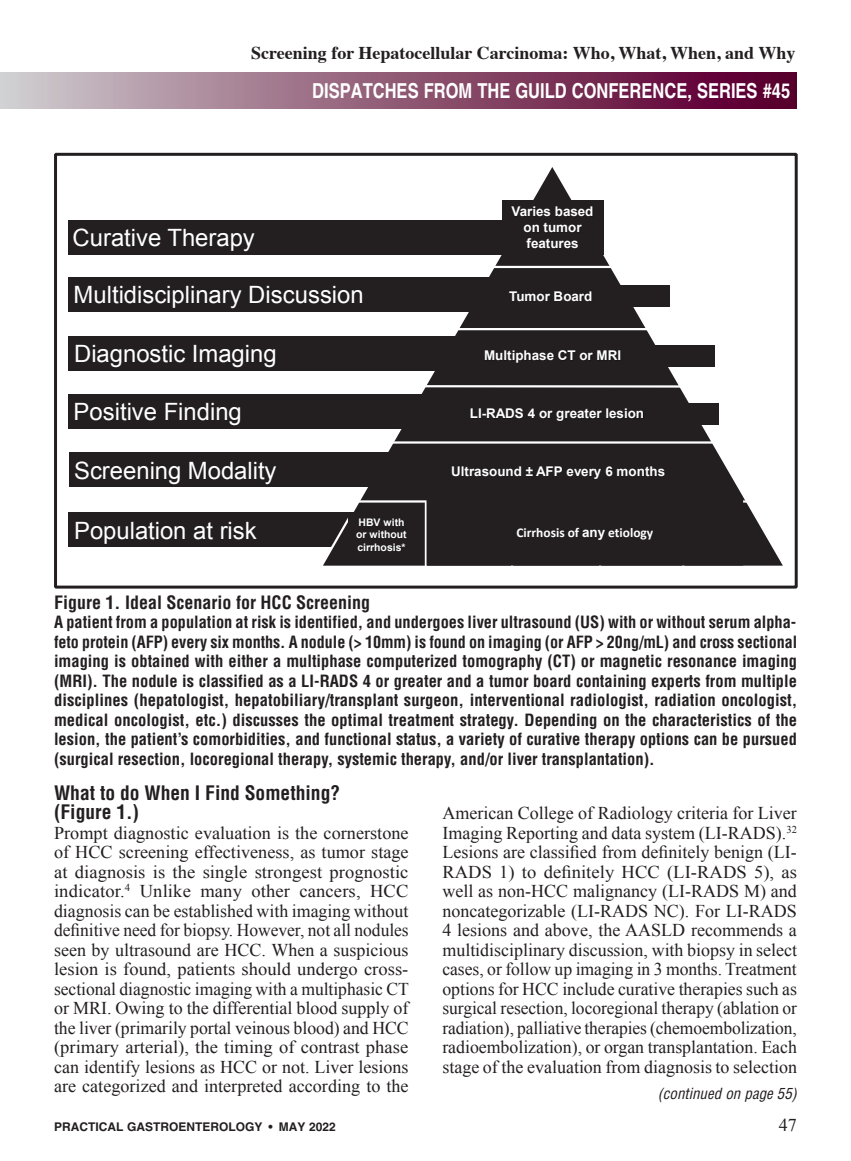
<style>
.page{position:relative;width:851px;height:1161px;background:#fff}
.page>*{position:absolute;margin:0;border:0;box-sizing:border-box;transform-origin:0 0}
.t1{font:23.85px "Arial";color:#fff}
.t2{font:700 20.7px "Helvetica";color:#fff;scale:.8 1}
.A_Subhead_first_line{font:700 condensed 19.5px/19.5px "Helvetica";color:#231f20}
.A_Body_Copy-1st_P{font:18px/19.5px "Times New Roman";color:#231f20;text-align:justify}
.t3{font:700 18px "Times";color:#231f20}
.A_Figure_Bold{font:700 condensed 18px "Helvetica LT Std";color:#231f20}
.A_Figure_Bold-2{font:700 condensed 16.5px/19.5px "Helvetica LT Std";color:#231f20;text-align:justify}
.Continued_ON_FROM{font:italic condensed 15px "Helvetica";color:#231f20}
.t4{font:700 13.35px/16px "Arial";color:#fff;text-align:center}
.t5{font:700 13.35px "Calibri";color:#fff}
.t6{font:700 12px "Helvetica";color:#231f20}
.t7{font:700 10.5px/12.5px "Arial";letter-spacing:-.005em;color:#fff}
.s1{font-family:"Arial"}
</style>
<div class="page">
<div style="left:0;top:73px;width:796px;height:35px;background:linear-gradient(to right,#cec9cc,#550025)"></div>
<div style="left:69px;top:513px;width:508px;height:34px;background:#231f20"></div>
<svg style="left:318px;top:167px;width:465px;height:399px"></svg>
<img style="left:556px;top:453px;width:78px;height:5px">
<div style="left:69px;top:453px;width:487px;height:34px;background:#231f20"></div>
<div style="left:68px;top:394px;width:502px;height:35px;background:#231f20"></div>
<div style="left:69px;top:337px;width:568px;height:34px;background:#231f20"></div>
<div style="left:68px;top:277px;width:502px;height:34px;background:#231f20"></div>
<div style="left:68px;top:220px;width:489px;height:34px;background:#231f20"></div>
<hr style="left:351px;top:500px;width:399px;height:3px;background:#fff">
<hr style="left:373px;top:441px;width:369px;height:3px;background:#fff">
<hr style="left:411px;top:385px;width:318px;height:3px;background:#fff">
<hr style="left:425px;top:328px;width:305px;height:2px;background:#fff">
<hr style="left:425px;top:266px;width:305px;height:2px;background:#fff">
<hr style="left:425px;top:501px;width:2px;height:66px;background:#fff">
<hr style="left:511px;top:501px;width:2px;height:66px;background:#fff">
<hr style="left:599px;top:501px;width:2px;height:66px;background:#fff">
<hr style="left:682px;top:501px;width:2px;height:66px;background:#fff">
<div style="left:348px;top:513px;width:67px;height:43px;background:#231f20"></div>
<img style="left:351px;top:512px;width:63px;height:12px">
<img style="left:357px;top:524px;width:59px;height:24px">
<img style="left:350px;top:537px;width:63px;height:23px">
<div style="left:395px;top:460px;width:325px;height:22px;background:#231f20"></div>
<img style="left:442px;top:466px;width:75px;height:22px">
<img style="left:517px;top:466px;width:10px;height:22px">
<img style="left:527px;top:458px;width:147px;height:30px">
<div style="left:394px;top:403px;width:325px;height:21px;background:#231f20"></div>
<img style="left:461px;top:409px;width:12px;height:22px">
<img style="left:473px;top:417px;width:4px;height:14px">
<img style="left:477px;top:401px;width:180px;height:30px">
<div style="left:390px;top:345px;width:324px;height:21px;background:#231f20"></div>
<img style="left:475px;top:351px;width:155px;height:22px">
<div style="left:431px;top:285px;width:239px;height:22px;background:#231f20"></div>
<img style="left:500px;top:283px;width:101px;height:30px">
<div style="left:501px;top:201px;width:102px;height:54px;background:#231f20"></div>
<img style="left:503px;top:199px;width:103px;height:30px">
<img style="left:514px;top:215px;width:80px;height:16px">
<img style="left:517px;top:231px;width:70px;height:30px">
<div style="left:427px;top:500px;width:315px;height:65px;background:#231f20"></div>
<div style="left:426px;top:499px;width:317px;height:66px;border:1px solid #231f20"></div>
<div style="left:54px;top:153px;width:743px;height:436px;border:3px solid #231f20"></div>
<p class="t3" style="left:251px;top:35px;width:545px">Screening for Hepatocellular Carcinoma: Who, What, When, and Why</p>
<p class="t1" style="left:73px;top:222px;width:184px">Curative Therapy</p>
<p class="t2" style="left:312px;top:78px;width:599px">DISPATCHES FROM THE GUILD CONFERENCE, SERIES #45</p>
<p class="t4" style="left:511px;top:204px;width:83px">Varies based on tumor features</p>
<p class="t1" style="left:74px;top:279px;width:291px">Multidisciplinary Discussion</p>
<p class="t4" style="left:509px;top:288px;width:85px">Tumor Board</p>
<p class="t1" style="left:74px;top:338px;width:204px">Diagnostic Imaging</p>
<p class="t4" style="left:484px;top:348px;width:138px">Multiphase CT or MRI</p>
<p class="t1" style="left:74px;top:396px;width:170px">Positive Finding</p>
<p class="t4" style="left:470px;top:406px;width:176px">LI-RADS 4 or greater lesion</p>
<p class="t1" style="left:74px;top:455px;width:204px">Screening Modality</p>
<p class="t4" style="left:480px;top:459px;width:146px">Varies based on lesion</p>
<p class="t4" style="left:451px;top:464px;width:215px">Ultrasound ± AFP every 6 months</p>
<p class="t1" style="left:74px;top:515px;width:184px">Population at risk</p>
<p class="t7" style="left:356px;top:516px;width:52px">HBV with or without cirrhosis*</p>
<p class="t5" style="left:516px;top:523px;width:138px">Cirrhosis of <span class="s1">any</span> etiology</p>
<p class="A_Figure_Bold" style="left:54px;top:591px;width:318px">Figure 1. Ideal Scenario for HCC Screening</p>
<p class="A_Figure_Bold-2" style="left:54px;top:612px;width:744px">A patient from a population at risk is identified, and undergoes liver ultrasound (US) with or without serum alpha&shy;feto protein (AFP) every six months. A nodule (&gt; 10mm) is found on imaging (or AFP &gt; 20ng/mL) and cross sectional imaging is obtained with either a multiphase computerized tomography (CT) or magnetic resonance imaging (MRI). The nodule is classified as a LI-RADS 4 or greater and a tumor board containing experts from multiple disciplines (hepatologist, hepatobiliary/transplant surgeon, interventional radiologist, radiation oncologist, medical oncologist, etc.) discusses the optimal treatment strategy. Depending on the characteristics of the lesion, the patient’s comorbidities, and functional status, a variety of curative therapy options can be pursued (surgical resection, locoregional therapy, systemic therapy, and/or liver transplantation).</p>
<p class="A_Subhead_first_line" style="left:54px;top:783px;width:288px">What to do When I Find Something? (Figure 1.)</p>
<p class="A_Body_Copy-1st_P" style="left:54px;top:822px;width:356px">Prompt diagnostic evaluation is the cornerstone of HCC screening effectiveness, as tumor stage at diagnosis is the single strongest prognostic indicator.<sup>4</sup> Unlike many other cancers, HCC diagnosis can be established with imaging without definitive need for biopsy. However, not all nodules seen by ultrasound are HCC. When a suspicious lesion is found, patients should undergo cross&shy;sectional diagnostic imaging with a multiphasic CT or MRI. Owing to the differential blood supply of the liver (primarily portal veinous blood) and HCC (primary arterial), the timing of contrast phase can identify lesions as HCC or not. Liver lesions are categorized and interpreted according to the</p>
<p class="A_Body_Copy-1st_P" style="left:442px;top:803px;width:356px">American College of Radiology criteria for Liver Imaging Reporting and data system (LI-RADS).<sup>32<br></sup>Lesions are classified from definitely benign (LI-RADS 1) to definitely HCC (LI-RADS 5), as well as non-HCC malignancy (LI-RADS M) and noncategorizable (LI-RADS NC). For LI-RADS 4 lesions and above, the AASLD recommends a multidisciplinary discussion, with biopsy in select cases, or follow up imaging in 3 months. Treatment options for HCC include curative therapies such as surgical resection, locoregional therapy (ablation or radiation), palliative therapies (chemoembolization, radioembolization), or organ transplantation. Each stage of the evaluation from diagnosis to selection</p>
<p class="Continued_ON_FROM" style="left:657px;top:1085px;width:141px">(continued on page 55)</p>
<p class="t6" style="left:54px;top:1119px;width:283px">PRACTICAL GASTROENTEROLOGY • MAY 2022</p>
<p class="A_Body_Copy-1st_P" style="left:778px;top:1115px;width:19px">47</p>
</div>
